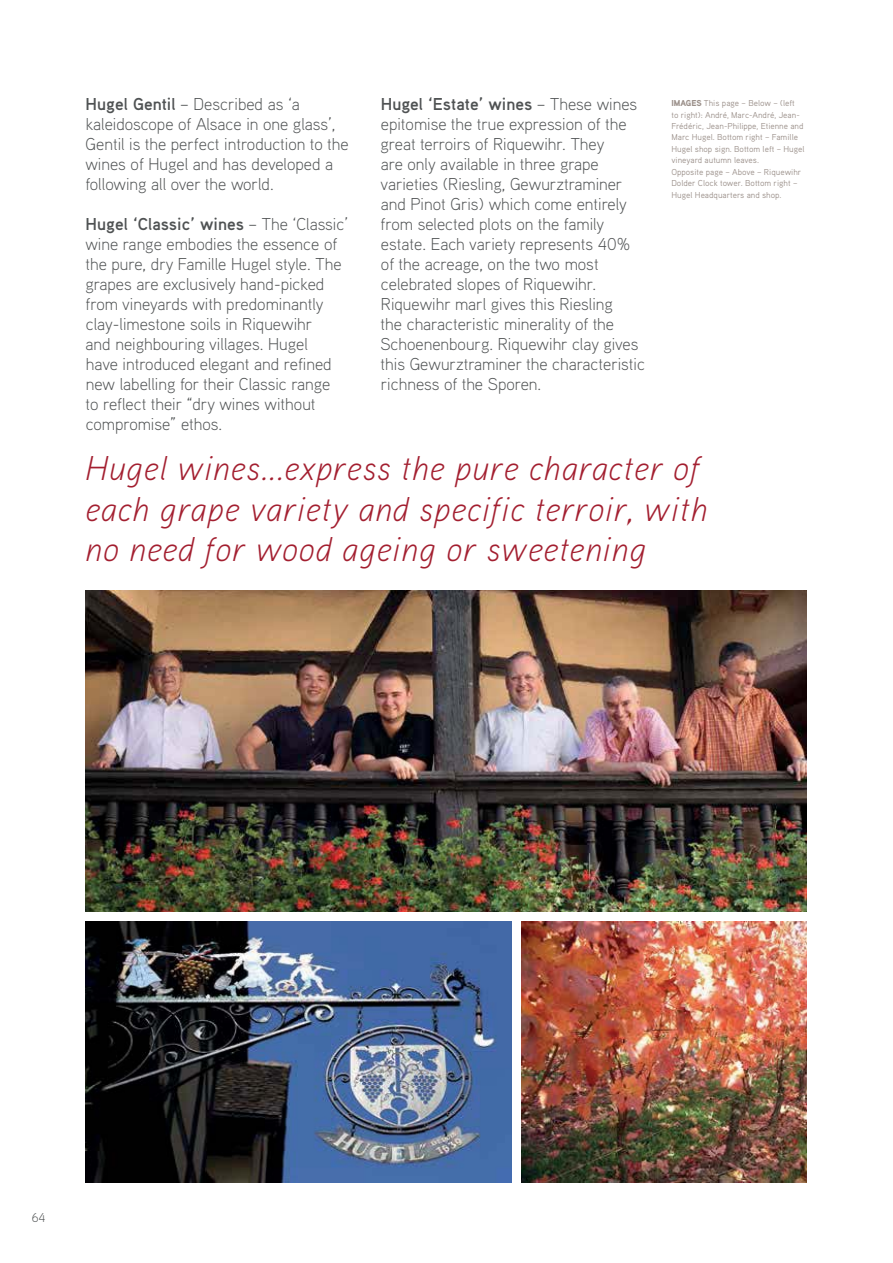
<style>
.page{position:relative;width:893px;height:1263px;background:#fff}
.page>*{position:absolute;margin:0;border:0;box-sizing:border-box;transform-origin:0 0}
.t1{font:italic 300 34.35px/40px "Aaux Pro OT";letter-spacing:.02em;color:#a31f30}
.t2{font:300 17.25px/20.1px "Aaux Pro OT";color:#4f5253}
.t3{font:300 12.9px "Aaux Pro OT";color:#4f5253}
.t4{font:8.55px/11.4px "Aaux Pro OT";color:#9b908a}
.s1{font-weight:700}
.s2{font-weight:900}
</style>
<div class="page">
<img style="left:85px;top:591px;width:722px;height:320px">
<img style="left:521px;top:921px;width:286px;height:261px">
<img style="left:85px;top:921px;width:426px;height:261px">
<p class="t2" style="left:85px;top:95px;width:265px"><span class="s1">Hugel Gentil</span> – Described as ‘a kaleidoscope of Alsace in one glass’, Gentil is the perfect introduction to the wines of Hugel and has developed a following all over the world.</p>
<p class="t2" style="left:85px;top:215px;width:264px"><span class="s1">Hugel ‘Classic’ wines</span> – The ‘Classic’ wine range embodies the essence of the pure, dry Famille Hugel style. The grapes are exclusively hand-picked from vineyards with predominantly clay-limestone soils in Riquewihr<br>and neighbouring villages. Hugel<br>have introduced elegant and refined new labelling for their Classic range<br>to reflect their “dry wines without compromise” ethos.</p>
<p class="t2" style="left:380px;top:95px;width:266px"><span class="s1">Hugel ‘Estate’ wines</span> – These wines epitomise the true expression of the great terroirs of Riquewihr. They<br>are only available in three grape varieties (Riesling, Gewurztraminer and Pinot Gris) which come entirely from selected plots on the family estate. Each variety represents 40% of the acreage, on the two most celebrated slopes of Riquewihr.<br>Riquewihr marl gives this Riesling<br>the characteristic minerality of the Schoenenbourg. Riquewihr clay gives this Gewurztraminer the characteristic richness of the Sporen.</p>
<p class="t4" style="left:671px;top:98px;width:135px"><span class="s2">IMAGES</span> This page – Below – (left<br>to right): André, Marc-André, Jean-Frédéric, Jean-Philippe, Etienne and Marc Hugel. Bottom right – Famille Hugel shop sign. Bottom left – Hugel vineyard autumn leaves.<br>Opposite page – Above – Riquewihr Dolder Clock tower. Bottom right – Hugel Headquarters and shop.</p>
<h1 class="t1" style="left:85px;top:452px;width:624px">Hugel wines...express the pure character of each grape variety and specific terroir, with no need for wood ageing or sweetening</h1>
<p class="t3" style="left:32px;top:1213px;width:15px">64</p>
</div>
